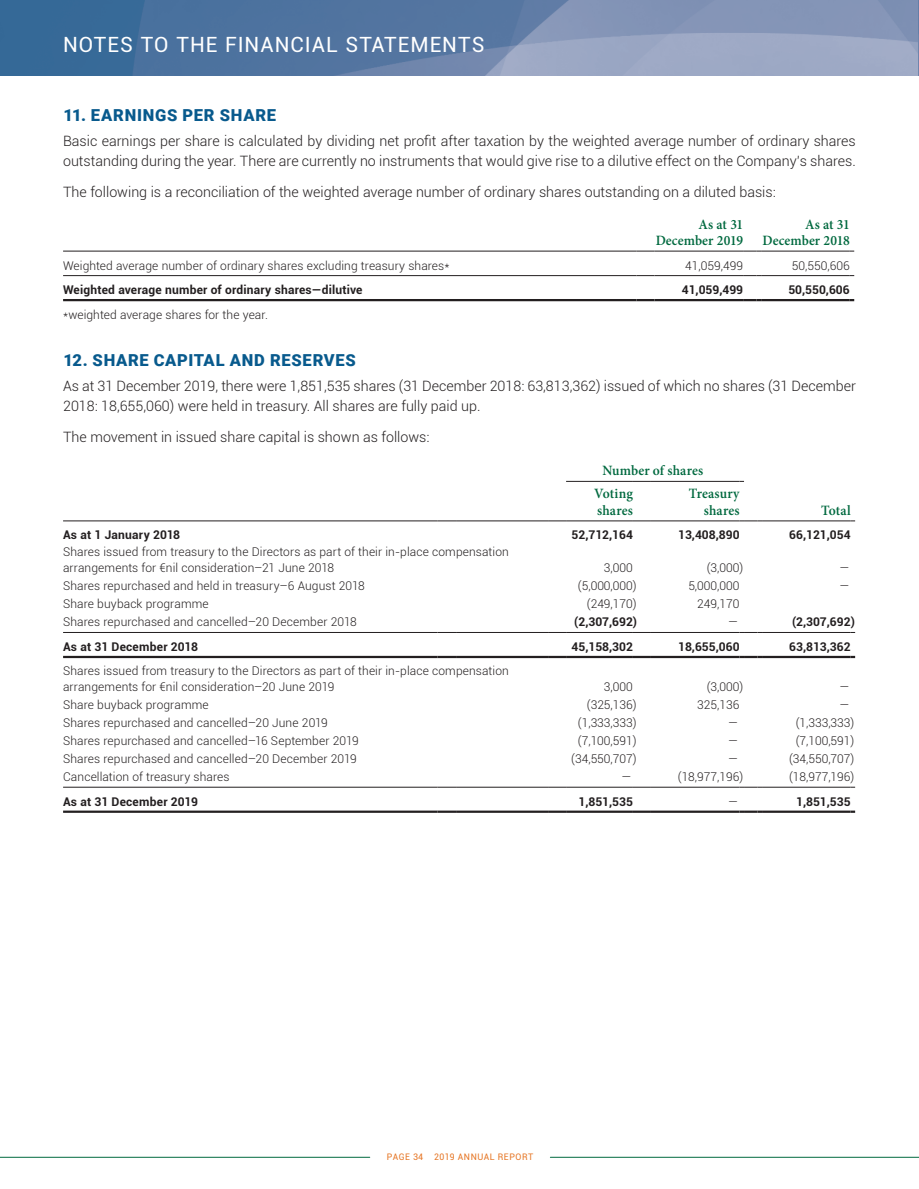
<style>
.page{position:relative;width:919px;height:1189px;background:#fff}
.page>*{position:absolute;margin:0;border:0;box-sizing:border-box;transform-origin:0 0}
.t1{font:21px "Roboto";letter-spacing:.045em;color:#fff}
.t2{font:900 16.5px "Roboto";letter-spacing:.045em;color:#085a8d}
.t3{font:300 14.25px/19.5px "Roboto";color:#231f20}
.t4{font:600 14.25px/16.5px "Minion Pro";letter-spacing:.005em;color:#00693f;text-align:right;scale:.95 1}
.t5{font:300 12px/16.5px "Roboto";letter-spacing:.005em;color:#231f20}
.t6{font:700 12px "Roboto";color:#231f20}
.t7{font:700 12px "Roboto";letter-spacing:.02em;color:#231f20}
.t8{font:9px "Roboto";letter-spacing:.065em;color:#e67625}
</style>
<div class="page">
<hr style="left:550px;top:1156px;width:368px;height:1px;background:#00693f">
<hr style="left:0;top:1156px;width:369px;height:1px;background:#00693f">
<img style="left:0;top:0;width:918px;height:75px">
<hr style="left:63px;top:250px;width:573px;height:1px;background:#231f20">
<svg style="left:636px;top:250px;width:18px;height:1px"></svg>
<hr style="left:654px;top:250px;width:88px;height:1px;background:#231f20">
<svg style="left:742px;top:250px;width:18px;height:1px"></svg>
<hr style="left:760px;top:250px;width:89px;height:1px;background:#231f20">
<hr style="left:63px;top:299px;width:573px;height:2px;background:#231f20">
<svg style="left:636px;top:299px;width:18px;height:2px"></svg>
<hr style="left:654px;top:299px;width:88px;height:2px;background:#231f20">
<svg style="left:742px;top:299px;width:18px;height:2px"></svg>
<hr style="left:760px;top:299px;width:89px;height:2px;background:#231f20">
<hr style="left:63px;top:275px;width:573px;height:1px;background:#231f20">
<svg style="left:636px;top:275px;width:18px;height:1px"></svg>
<hr style="left:654px;top:275px;width:88px;height:1px;background:#231f20">
<svg style="left:742px;top:275px;width:18px;height:1px"></svg>
<hr style="left:760px;top:275px;width:89px;height:1px;background:#231f20">
<hr style="left:566px;top:481px;width:66px;height:1px;background:#231f20">
<svg style="left:632px;top:481px;width:18px;height:1px"></svg>
<hr style="left:650px;top:481px;width:89px;height:1px;background:#231f20">
<hr style="left:63px;top:520px;width:374px;height:1px;background:#231f20">
<svg style="left:437px;top:520px;width:19px;height:1px"></svg>
<hr style="left:456px;top:520px;width:92px;height:1px;background:#231f20">
<svg style="left:548px;top:520px;width:18px;height:1px"></svg>
<hr style="left:566px;top:520px;width:66px;height:1px;background:#231f20">
<svg style="left:632px;top:520px;width:18px;height:1px"></svg>
<hr style="left:650px;top:520px;width:89px;height:1px;background:#231f20">
<svg style="left:739px;top:520px;width:22px;height:1px"></svg>
<hr style="left:761px;top:520px;width:89px;height:1px;background:#231f20">
<hr style="left:63px;top:631px;width:374px;height:1px;background:#231f20">
<hr style="left:456px;top:631px;width:92px;height:1px;background:#231f20">
<hr style="left:566px;top:631px;width:66px;height:1px;background:#231f20">
<hr style="left:650px;top:631px;width:89px;height:1px;background:#231f20">
<hr style="left:761px;top:631px;width:89px;height:1px;background:#231f20">
<hr style="left:63px;top:786px;width:374px;height:1px;background:#231f20">
<svg style="left:437px;top:786px;width:19px;height:1px"></svg>
<hr style="left:456px;top:786px;width:92px;height:1px;background:#231f20">
<svg style="left:548px;top:786px;width:18px;height:1px"></svg>
<hr style="left:566px;top:786px;width:66px;height:1px;background:#231f20">
<svg style="left:632px;top:786px;width:18px;height:1px"></svg>
<hr style="left:650px;top:786px;width:89px;height:1px;background:#231f20">
<svg style="left:739px;top:786px;width:22px;height:1px"></svg>
<hr style="left:761px;top:786px;width:89px;height:1px;background:#231f20">
<hr style="left:63px;top:810px;width:374px;height:2px;background:#231f20">
<svg style="left:437px;top:810px;width:19px;height:2px"></svg>
<hr style="left:456px;top:810px;width:92px;height:2px;background:#231f20">
<svg style="left:548px;top:810px;width:18px;height:2px"></svg>
<hr style="left:566px;top:810px;width:66px;height:2px;background:#231f20">
<svg style="left:632px;top:810px;width:18px;height:2px"></svg>
<hr style="left:650px;top:810px;width:89px;height:2px;background:#231f20">
<svg style="left:739px;top:810px;width:22px;height:2px"></svg>
<hr style="left:761px;top:810px;width:89px;height:2px;background:#231f20">
<hr style="left:63px;top:655px;width:374px;height:3px;background:#231f20">
<hr style="left:437px;top:655px;width:19px;height:3px;background:#231f20">
<hr style="left:456px;top:655px;width:92px;height:3px;background:#231f20">
<hr style="left:548px;top:655px;width:18px;height:3px;background:#231f20">
<hr style="left:566px;top:655px;width:66px;height:3px;background:#231f20">
<hr style="left:632px;top:655px;width:18px;height:3px;background:#231f20">
<hr style="left:650px;top:655px;width:89px;height:3px;background:#231f20">
<svg style="left:739px;top:655px;width:4px;height:3px"></svg>
<hr style="left:743px;top:655px;width:14px;height:3px;background:#231f20">
<svg style="left:757px;top:655px;width:4px;height:3px"></svg>
<hr style="left:761px;top:655px;width:89px;height:3px;background:#231f20">
<svg style="left:850px;top:655px;width:4px;height:3px"></svg>
<p class="t1" style="left:63px;top:30px;width:423px">NOTES TO THE FINANCIAL STATEMENTS</p>
<p class="t2" style="left:63px;top:103px;width:214px">11. EARNINGS PER SHARE</p>
<p class="t3" style="left:63px;top:131px;width:794px">Basic earnings per share is calculated by dividing net profit after taxation by the weighted average number of ordinary shares outstanding during the year. There are currently no instruments that would give rise to a dilutive effect on the Company’s shares.</p>
<p class="t3" style="left:63px;top:182px;width:714px">The following is a reconciliation of the weighted average number of ordinary shares outstanding on a diluted basis:</p>
<p class="t4" style="left:655px;top:216px;width:93px">As at 31<br>December 2019</p>
<p class="t4" style="left:762px;top:216px;width:93px">As at 31<br>December 2018</p>
<p class="t5" style="left:63px;top:256px;width:388px">Weighted average number of ordinary shares excluding treasury shares*</p>
<p class="t5" style="left:685px;top:256px;width:59px">41,059,499</p>
<p class="t5" style="left:791px;top:256px;width:59px">50,550,606</p>
<p class="t6" style="left:63px;top:281px;width:301px">Weighted average number of ordinary shares—dilutive</p>
<p class="t6" style="left:681px;top:281px;width:63px">41,059,499</p>
<p class="t6" style="left:788px;top:281px;width:63px">50,550,606</p>
<p class="t5" style="left:63px;top:306px;width:206px">*weighted average shares for the year.</p>
<p class="t2" style="left:63px;top:348px;width:294px">12. SHARE CAPITAL AND RESERVES</p>
<p class="t3" style="left:63px;top:376px;width:793px">As at 31 December 2019, there were 1,851,535 shares (31 December 2018: 63,813,362) issued of which no shares (31 December<br>2018: 18,655,060) were held in treasury. All shares are fully paid up.</p>
<p class="t3" style="left:63px;top:427px;width:368px">The movement in issued share capital is shown as follows:</p>
<p class="t4" style="left:602px;top:462px;width:108px">Number of shares</p>
<p class="t4" style="left:594px;top:485px;width:42px;text-align:left">Voting shares</p>
<p class="t4" style="left:688px;top:485px;width:55px">Treasury shares</p>
<p class="t4" style="left:820px;top:502px;width:33px">Total</p>
<p class="t7" style="left:63px;top:526px;width:118px">As at 1 January 2018</p>
<p class="t6" style="left:571px;top:526px;width:63px">52,712,164</p>
<p class="t6" style="left:678px;top:526px;width:63px">13,408,890</p>
<p class="t6" style="left:789px;top:526px;width:63px">66,121,054</p>
<p class="t5" style="left:63px;top:543px;width:447px">Shares issued from treasury to the Directors as part of their in-place compensation arrangements for €nil consideration–21 June 2018</p>
<p class="t5" style="left:603px;top:559px;width:30px">3,000</p>
<p class="t5" style="left:706px;top:559px;width:38px">(3,000)</p>
<p class="t5" style="left:839px;top:559px;width:11px">—</p>
<p class="t5" style="left:63px;top:577px;width:303px">Shares repurchased and held in treasury–6 August 2018</p>
<p class="t5" style="left:577px;top:577px;width:60px">(5,000,000)</p>
<p class="t5" style="left:688px;top:577px;width:53px">5,000,000</p>
<p class="t5" style="left:839px;top:577px;width:11px">—</p>
<p class="t5" style="left:63px;top:595px;width:147px">Share buyback programme</p>
<p class="t5" style="left:586px;top:595px;width:51px">(249,170)</p>
<p class="t5" style="left:697px;top:595px;width:44px">249,170</p>
<p class="t5" style="left:63px;top:613px;width:295px">Shares repurchased and cancelled–20 December 2018</p>
<p class="t6" style="left:574px;top:613px;width:64px">(2,307,692)</p>
<p class="t5" style="left:728px;top:613px;width:11px">—</p>
<p class="t6" style="left:791px;top:613px;width:65px">(2,307,692)</p>
<p class="t6" style="left:63px;top:638px;width:136px">As at 31 December 2018</p>
<p class="t6" style="left:571px;top:638px;width:63px">45,158,302</p>
<p class="t6" style="left:678px;top:638px;width:63px">18,655,060</p>
<p class="t6" style="left:789px;top:638px;width:63px">63,813,362</p>
<p class="t5" style="left:63px;top:661px;width:447px">Shares issued from treasury to the Directors as part of their in-place compensation arrangements for €nil consideration–20 June 2019</p>
<p class="t5" style="left:603px;top:678px;width:30px">3,000</p>
<p class="t5" style="left:706px;top:678px;width:38px">(3,000)</p>
<p class="t5" style="left:839px;top:678px;width:11px">—</p>
<p class="t5" style="left:63px;top:696px;width:147px">Share buyback programme</p>
<p class="t5" style="left:586px;top:696px;width:51px">(325,136)</p>
<p class="t5" style="left:697px;top:696px;width:44px">325,136</p>
<p class="t5" style="left:839px;top:696px;width:11px">—</p>
<p class="t5" style="left:63px;top:714px;width:266px">Shares repurchased and cancelled–20 June 2019</p>
<p class="t5" style="left:577px;top:714px;width:60px">(1,333,333)</p>
<p class="t5" style="left:728px;top:714px;width:11px">—</p>
<p class="t5" style="left:795px;top:714px;width:60px">(1,333,333)</p>
<p class="t5" style="left:63px;top:732px;width:297px">Shares repurchased and cancelled–16 September 2019</p>
<p class="t5" style="left:577px;top:732px;width:60px">(7,100,591)</p>
<p class="t5" style="left:728px;top:732px;width:11px">—</p>
<p class="t5" style="left:795px;top:732px;width:60px">(7,100,591)</p>
<p class="t5" style="left:63px;top:750px;width:295px">Shares repurchased and cancelled–20 December 2019</p>
<p class="t5" style="left:571px;top:750px;width:67px">(34,550,707)</p>
<p class="t5" style="left:728px;top:750px;width:11px">—</p>
<p class="t5" style="left:788px;top:750px;width:67px">(34,550,707)</p>
<p class="t5" style="left:63px;top:768px;width:168px">Cancellation of treasury shares</p>
<p class="t5" style="left:621px;top:768px;width:11px">—</p>
<p class="t5" style="left:677px;top:768px;width:67px">(18,977,196)</p>
<p class="t5" style="left:788px;top:768px;width:67px">(18,977,196)</p>
<p class="t6" style="left:63px;top:792px;width:136px">As at 31 December 2019</p>
<p class="t6" style="left:578px;top:792px;width:56px">1,851,535</p>
<p class="t5" style="left:728px;top:792px;width:11px">—</p>
<p class="t6" style="left:795px;top:792px;width:56px">1,851,535</p>
<p class="t8" style="left:387px;top:1149px;width:148px">PAGE 34 2019 ANNUAL REPORT</p>
</div>
